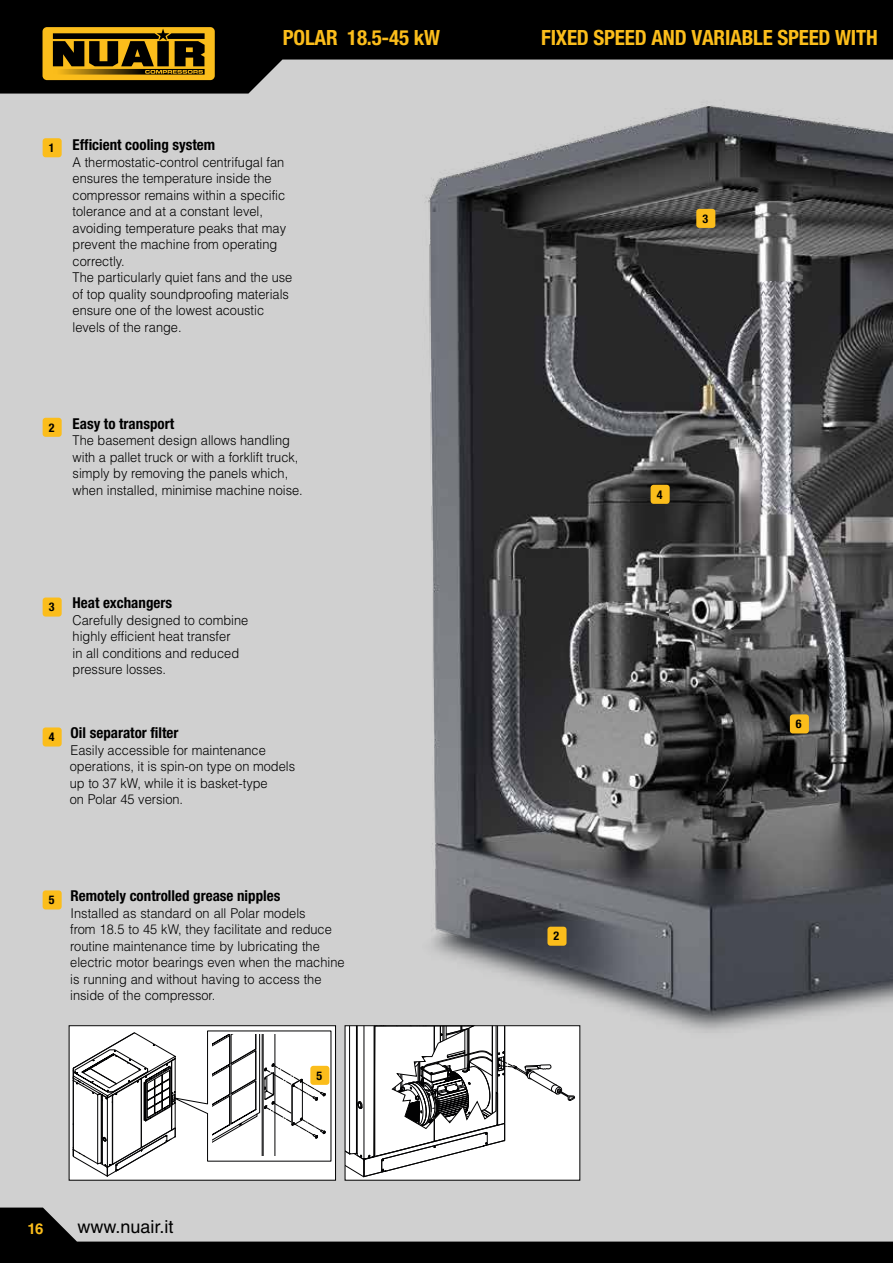
<style>
.page{position:relative;width:893px;height:1263px;background:#d0d0d0}
.page>*{position:absolute;margin:0;border:0;box-sizing:border-box;transform-origin:0 0}
.t1{font:700 condensed 21px "Helvetica Neue LT Std";letter-spacing:-.01em;color:#fbbd1b}
.t2{font:18px "Helvetica LT Std";color:#000}
.t3{font:700 condensed 15px "Helvetica Neue LT Std";color:#000}
.t4{font:700 15px "Helvetica LT Std";color:#fbbd1b}
.t5{font:300 13.5px/16.5px "Helvetica LT Std";color:#000;scale:.95 1}
.t6{font:700 condensed 12px "Helvetica Neue LT Std";color:#000}
</style>
<div class="page">
<img style="left:336px;top:105px;width:557px;height:979px">
<div style="left:547px;top:927px;width:19px;height:19px;background:#fbbd1b;border-radius:3px"></div>
<div style="left:696px;top:209px;width:19px;height:19px;background:#fbbd1b;border-radius:3px"></div>
<div style="left:790px;top:714px;width:19px;height:19px;background:#fbbd1b;border-radius:3px"></div>
<div style="left:43px;top:138px;width:19px;height:19px;background:#fbbd1b;border-radius:3px"></div>
<div style="left:43px;top:418px;width:19px;height:19px;background:#fbbd1b;border-radius:3px"></div>
<div style="left:43px;top:597px;width:19px;height:20px;background:#fbbd1b;border-radius:3px"></div>
<svg style="left:68px;top:1025px;width:268px;height:156px;background:#d9d9d9"></svg>
<svg style="left:344px;top:1025px;width:237px;height:156px;background:#d5d5d5"></svg>
<div style="left:43px;top:890px;width:19px;height:19px;background:#fbbd1b;border-radius:3px"></div>
<div style="left:310px;top:1066px;width:19px;height:19px;background:#fbbd1b;border-radius:3px"></div>
<div style="left:43px;top:727px;width:19px;height:19px;background:#fbbd1b;border-radius:3px"></div>
<div style="left:651px;top:485px;width:19px;height:19px;background:#fbbd1b;border-radius:3px"></div>
<svg style="left:0;top:0;width:893px;height:94px;fill:#000"></svg>
<svg style="left:0;top:1207px;width:893px;height:56px"></svg>
<div style="left:43px;top:27px;width:172px;height:53px;background:#fbbd1b;border-radius:4px"></div>
<svg style="left:53px;top:29px;width:152px;height:46px"></svg>
<h1 class="t1" style="left:283px;top:25px;width:159px">POLAR 18.5-45 kW</h1>
<h1 class="t1" style="left:541px;top:25px;width:338px">FIXED SPEED AND VARIABLE SPEED WITH</h1>
<p class="t3" style="left:49px;top:136px;width:168px"><sub>1</sub> Efficient cooling system</p>
<p class="t5" style="left:73px;top:153px;width:233px">A thermostatic-control centrifugal fan ensures the temperature inside the compressor remains within a specific tolerance and at a constant level, avoiding temperature peaks that may prevent the machine from operating correctly.<br>The particularly quiet fans and the use of top quality soundproofing materials ensure one of the lowest acoustic levels of the range.</p>
<p class="t3" style="left:49px;top:414px;width:127px"><sub>2</sub> Easy to transport</p>
<p class="t5" style="left:73px;top:432px;width:244px">The basement design allows handling with a pallet truck or with a forklift truck, simply by removing the panels which, when installed, minimise machine noise.</p>
<p class="t3" style="left:49px;top:594px;width:125px"><sub>3</sub> Heat exchangers</p>
<p class="t5" style="left:73px;top:611px;width:187px">Carefully designed to combine highly efficient heat transfer<br>in all conditions and reduced pressure losses.</p>
<p class="t6" style="left:49px;top:730px;width:7px">4</p>
<p class="t3" style="left:71px;top:724px;width:109px">Oil separator filter</p>
<p class="t5" style="left:70px;top:741px;width:239px">Easily accessible for maintenance operations, it is spin-on type on models up to 37 kW, while it is basket-type<br>on Polar 45 version.</p>
<p class="t6" style="left:49px;top:893px;width:7px">5</p>
<p class="t3" style="left:71px;top:887px;width:211px">Remotely controlled grease nipples</p>
<p class="t5" style="left:70px;top:904px;width:290px">Installed as standard on all Polar models<br>from 18.5 to 45 kW, they facilitate and reduce routine maintenance time by lubricating the electric motor bearings even when the machine is running and without having to access the inside of the compressor.</p>
<p class="t6" style="left:316px;top:1068px;width:7px">5</p>
<p class="t4" style="left:27px;top:1219px;width:18px">16</p>
<h2 class="t2" style="left:78px;top:1216px;width:97px">www.nuair.it</h2>
<p class="t6" style="left:702px;top:211px;width:7px">3</p>
<p class="t6" style="left:657px;top:487px;width:7px">4</p>
<p class="t6" style="left:554px;top:929px;width:7px">2</p>
<p class="t6" style="left:796px;top:717px;width:7px">6</p>
</div>
